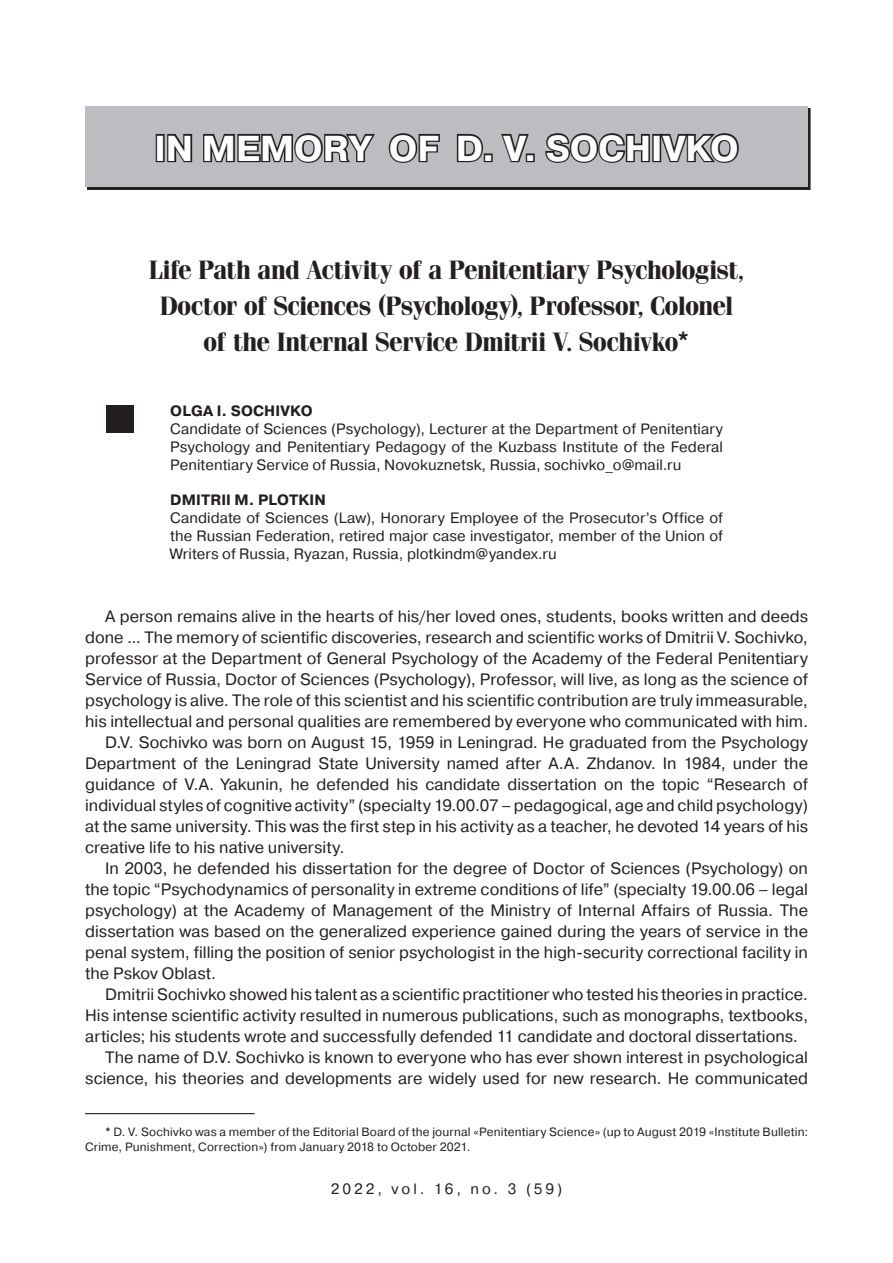
<style>
.page{position:relative;width:893px;height:1263px;background:#fff}
.page>*{position:absolute;margin:0;border:0;box-sizing:border-box;transform-origin:0 0}
.Рубрика{font:700 36px "Pragmatica C";color:#fff}
.Заголовок_статьи_анг{font:700 27px/36px "Simeiz";letter-spacing:-.01em;color:#231f20;text-align:center}
.Текст_сатьи{font:16.5px/21px "Pragmatica C";color:#231f20;text-align:justify}
.автор_должность{font:15px/18px "Pragmatica C";letter-spacing:.005em;color:#231f20;text-align:justify}
.Автор_англ{font:700 15px "Pragmatica C";letter-spacing:.01em;color:#231f20}
.автор_должность-2{font:15px "Pragmatica C";letter-spacing:.2em;color:#231f20}
.авторское_право{font:12px/14.4px "Pragmatica C";letter-spacing:.015em;color:#231f20}
.s1{font-family:"Pragmatica C"}
.s2{font-weight:700}
</style>
<div class="page">
<div style="left:87px;top:108px;width:723px;height:81px;background:#231f20"></div>
<div style="left:85px;top:106px;width:723px;height:81px;background:#bcbdc0"></div>
<div style="left:156px;top:134px;width:9px;height:28px;border:3px solid #231f20"></div>
<svg style="left:167px;top:134px;width:26px;height:29px"></svg>
<svg style="left:203px;top:133px;width:172px;height:30px"></svg>
<svg style="left:388px;top:133px;width:52px;height:30px"></svg>
<svg style="left:456px;top:134px;width:28px;height:29px"></svg>
<div style="left:484px;top:153px;width:9px;height:9px;border:3px solid #231f20"></div>
<svg style="left:501px;top:134px;width:30px;height:29px"></svg>
<div style="left:526px;top:153px;width:9px;height:9px;border:3px solid #231f20"></div>
<svg style="left:545px;top:133px;width:105px;height:30px"></svg>
<div style="left:652px;top:134px;width:9px;height:28px;border:3px solid #231f20"></div>
<svg style="left:658px;top:133px;width:81px;height:30px"></svg>
<div style="left:106px;top:405px;width:28px;height:28px;background:#231f20"></div>
<hr style="left:85px;top:1113px;width:170px;height:1px;background:#231f20">
<p class="Рубрика" style="left:154px;top:128px;width:586px">IN MEMORY OF D. V. SOCHIVKO</p>
<p class="Заголовок_статьи_анг" style="left:149px;top:251px;width:596px">Life Path and Activity of a Penitentiary Psychologist,<br>Doctor of Sciences (Psychology), Professor, Colonel of the Internal Service Dmitrii V. Sochivko<span class="s1">*</span></p>
<p class="Автор_англ" style="left:170px;top:403px;width:144px">OLGA I. SOCHIVKO</p>
<p class="автор_должность" style="left:170px;top:420px;width:554px">Candidate of Sciences (Psychology), Lecturer at the Department of Penitentiary Psychology and Penitentiary Pedagogy of the Kuzbass Institute of the Federal Penitentiary Service of Russia, Novokuznetsk, Russia, sochivko_o@mail.ru</p>
<p class="Автор_англ" style="left:170px;top:492px;width:157px">DMITRII M. PLOTKIN</p>
<p class="автор_должность" style="left:170px;top:509px;width:554px">Candidate of Sciences (Law), Honorary Employee of the Prosecutor’s Office of the Russian Federation, retired major case investigator, member of the Union of Writers of Russia, Ryazan, Russia, plotkindm@yandex.ru</p>
<p class="Текст_сатьи" style="left:85px;top:606px;width:724px;text-indent:20px">A person remains alive in the hearts of his/her loved ones, students, books written and deeds done ... The memory of scientific discoveries, research and scientific works of Dmitrii V. Sochivko, professor at the Department of General Psychology of the Academy of the Federal Penitentiary Service of Russia, Doctor of Sciences (Psychology), Professor, will live, as long as the science of psychology is alive. The role of this scientist and his scientific contribution are truly immeasurable, his intellectual and personal qualities are remembered by everyone who communicated with him.</p>
<p class="Текст_сатьи" style="left:85px;top:732px;width:724px;text-indent:20px">D.V. Sochivko was born on August 15, 1959 in Leningrad. He graduated from the Psychology Department of the Leningrad State University named after A.A. Zhdanov. In 1984, under the guidance of V.A. Yakunin, he defended his candidate dissertation on the topic “Research of individual styles of cognitive activity” (specialty 19.00.07 – pedagogical, age and child psychology) at the same university. This was the first step in his activity as a teacher, he devoted 14 years of his creative life to his native university.</p>
<p class="Текст_сатьи" style="left:85px;top:858px;width:724px;text-indent:20px">In 2003, he defended his dissertation for the degree of Doctor of Sciences (Psychology) on the topic “Psychodynamics of personality in extreme conditions of life” (specialty 19.00.06 – legal psychology) at the Academy of Management of the Ministry of Internal Affairs of Russia. The dissertation was based on the generalized experience gained during the years of service in the penal system, filling the position of senior psychologist in the high-security correctional facility in the Pskov Oblast.</p>
<p class="Текст_сатьи" style="left:85px;top:984px;width:724px;text-indent:20px">Dmitrii Sochivko showed his talent as a scientific practitioner who tested his theories in practice.<br>His intense scientific activity resulted in numerous publications, such as monographs, textbooks, articles; his students wrote and successfully defended 11 candidate and doctoral dissertations.</p>
<p class="Текст_сатьи" style="left:85px;top:1047px;width:724px;text-align:right">The name of D.V. Sochivko is known to everyone who has ever shown interest in psychological science, his theories and developments are widely used for new research. He communicated</p>
<p class="авторское_право" style="left:85px;top:1125px;width:724px;text-indent:20px"><span class="s2">*</span> D. V. Sochivko was a member of the Editorial Board of the journal «Penitentiary Science» (up to August 2019 «Institute Bulletin:<br>Crime, Punishment, Correction») from January 2018 to October 2021.</p>
<p class="автор_должность-2" style="left:331px;top:1180px;width:233px">2022, vol. 16, no. 3 (59)</p>
</div>
